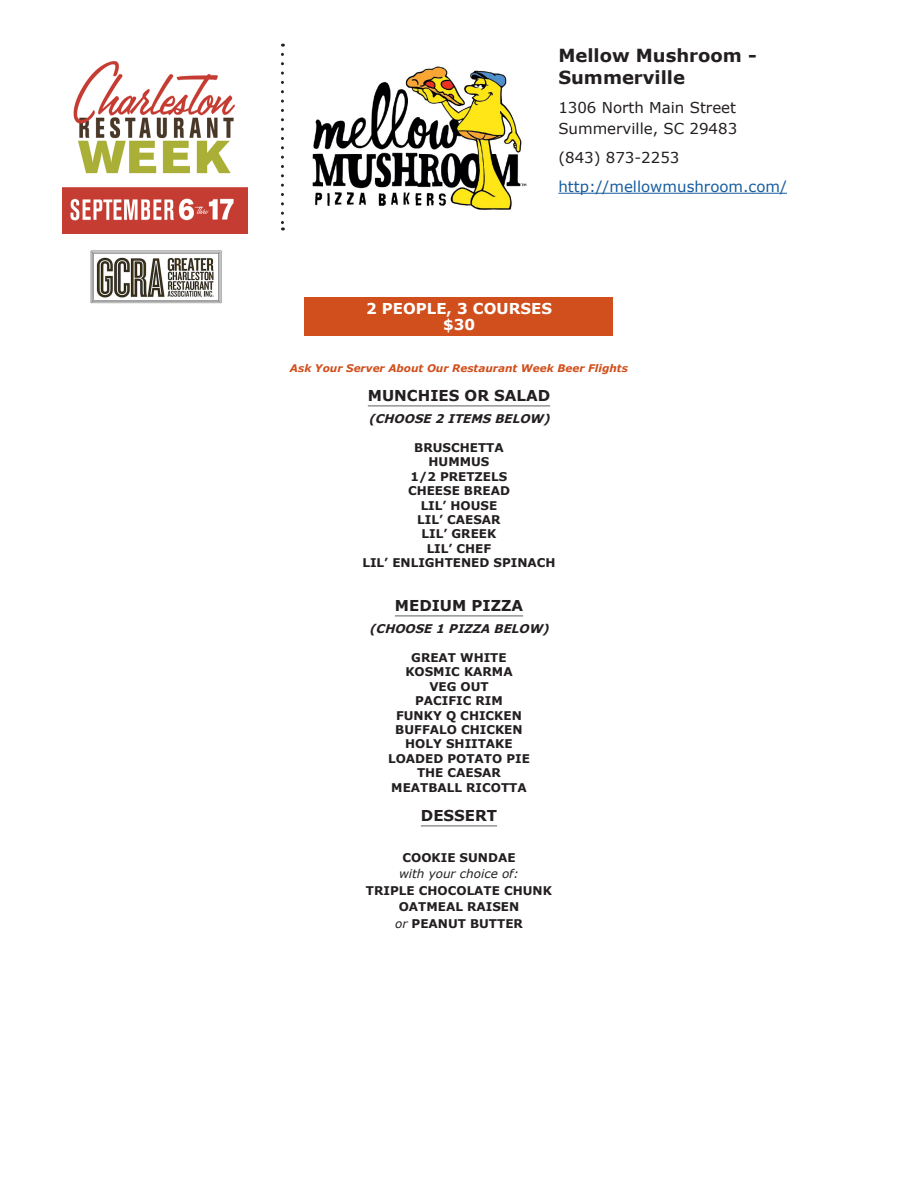
<style>
.page{position:relative;width:918px;height:1188px;background:#fff}
.page>*{position:absolute;margin:0;border:0;box-sizing:border-box;transform-origin:0 0}
.restaurant_name{font:700 18px/21.6px "Verdana";color:#231f20}
.Address{font:15px "Verdana";color:#231f20}
.category{font:700 15px "Verdana";color:#231f20}
.phone_url{font:15px "Verdana";color:#175d9e}
.description{font:700 15px "Verdana";color:#fff}
.phone_url-2{font:15px "Verdana";color:#231f20}
.category_subhead{font:700 12px "Verdana";color:#231f20}
.description-2{font:700 12px "Verdana";color:#231f20}
.category_subhead-2{font:italic 700 12px "Verdana";color:#231f20}
.description-3{font:italic 12px "Verdana";color:#231f20}
.description-4{font:italic 700 10.5px "Verdana";color:#d14f1c}
.s1{font-weight:400;font-style:italic}
</style>
<div class="page">
<hr style="left:558px;top:193px;width:229px;height:1px;background:#175d9e">
<img style="left:312px;top:66px;width:215px;height:144px">
<svg style="left:281px;top:54px;width:3px;height:176px"></svg>
<hr style="left:368px;top:405px;width:182px;height:2px;background:#939598">
<hr style="left:395px;top:615px;width:128px;height:2px;background:#939598">
<hr style="left:421px;top:825px;width:76px;height:2px;background:#939598">
<div style="left:305px;top:297px;width:308px;height:39px;background:#d14f1c"></div>
<img style="left:90px;top:250px;width:132px;height:54px">
<img style="left:63px;top:61px;width:184px;height:172px">
<p class="restaurant_name" style="left:558px;top:45px;width:200px">Mellow Mushroom -<br>Summerville</p>
<p class="Address" style="left:558px;top:98px;width:179px">1306 North Main Street</p>
<p class="Address" style="left:558px;top:119px;width:180px">Summerville, SC 29483</p>
<p class="phone_url-2" style="left:558px;top:148px;width:123px">(843) 873-2253</p>
<p class="phone_url" style="left:558px;top:177px;width:230px">http://mellowmushroom.com/</p>
<p class="description" style="left:366px;top:299px;width:187px">2 PEOPLE, 3 COURSES</p>
<p class="description" style="left:443px;top:315px;width:33px">$30</p>
<p class="description-4" style="left:290px;top:361px;width:340px">Ask Your Server About Our Restaurant Week Beer Flights</p>
<p class="category" style="left:368px;top:386px;width:184px">MUNCHIES OR SALAD</p>
<p class="category_subhead-2" style="left:368px;top:411px;width:187px">(CHOOSE 2 ITEMS BELOW)</p>
<p class="category_subhead" style="left:414px;top:440px;width:91px">BRUSCHETTA</p>
<p class="category_subhead" style="left:429px;top:454px;width:62px">HUMMUS</p>
<p class="category_subhead" style="left:411px;top:469px;width:98px">1/2 PRETZELS</p>
<p class="category_subhead" style="left:408px;top:483px;width:103px">CHEESE BREAD</p>
<p class="category_subhead" style="left:421px;top:498px;width:78px">LIL’ HOUSE</p>
<p class="category_subhead" style="left:417px;top:512px;width:85px">LIL’ CAESAR</p>
<p class="category_subhead" style="left:422px;top:526px;width:76px">LIL’ GREEK</p>
<p class="category_subhead" style="left:427px;top:541px;width:66px">LIL’ CHEF</p>
<p class="category_subhead" style="left:362px;top:555px;width:195px">LIL’ ENLIGHTENED SPINACH</p>
<p class="category" style="left:395px;top:596px;width:130px">MEDIUM PIZZA</p>
<p class="category_subhead-2" style="left:369px;top:621px;width:185px">(CHOOSE 1 PIZZA BELOW)</p>
<p class="category_subhead" style="left:411px;top:650px;width:97px">GREAT WHITE</p>
<p class="category_subhead" style="left:405px;top:664px;width:109px">KOSMIC KARMA</p>
<p class="category_subhead" style="left:429px;top:679px;width:61px">VEG OUT</p>
<p class="category_subhead" style="left:415px;top:693px;width:89px">PACIFIC RIM</p>
<p class="category_subhead" style="left:396px;top:708px;width:127px">FUNKY Q CHICKEN</p>
<p class="category_subhead" style="left:395px;top:722px;width:129px">BUFFALO CHICKEN</p>
<p class="category_subhead" style="left:405px;top:736px;width:109px">HOLY SHIITAKE</p>
<p class="category_subhead" style="left:388px;top:751px;width:143px">LOADED POTATO PIE</p>
<p class="category_subhead" style="left:417px;top:765px;width:85px">THE CAESAR</p>
<p class="category_subhead" style="left:391px;top:780px;width:137px">MEATBALL RICOTTA</p>
<p class="category" style="left:421px;top:806px;width:78px">DESSERT</p>
<p class="description-2" style="left:402px;top:850px;width:115px">COOKIE SUNDAE</p>
<p class="description-3" style="left:399px;top:866px;width:121px">with your choice of:</p>
<p class="description-2" style="left:366px;top:883px;width:188px">TRIPLE CHOCOLATE CHUNK</p>
<p class="description-2" style="left:399px;top:899px;width:122px">OATMEAL RAISEN</p>
<p class="description-2" style="left:395px;top:916px;width:129px"><span class="s1">or</span> PEANUT BUTTER</p>
</div>
